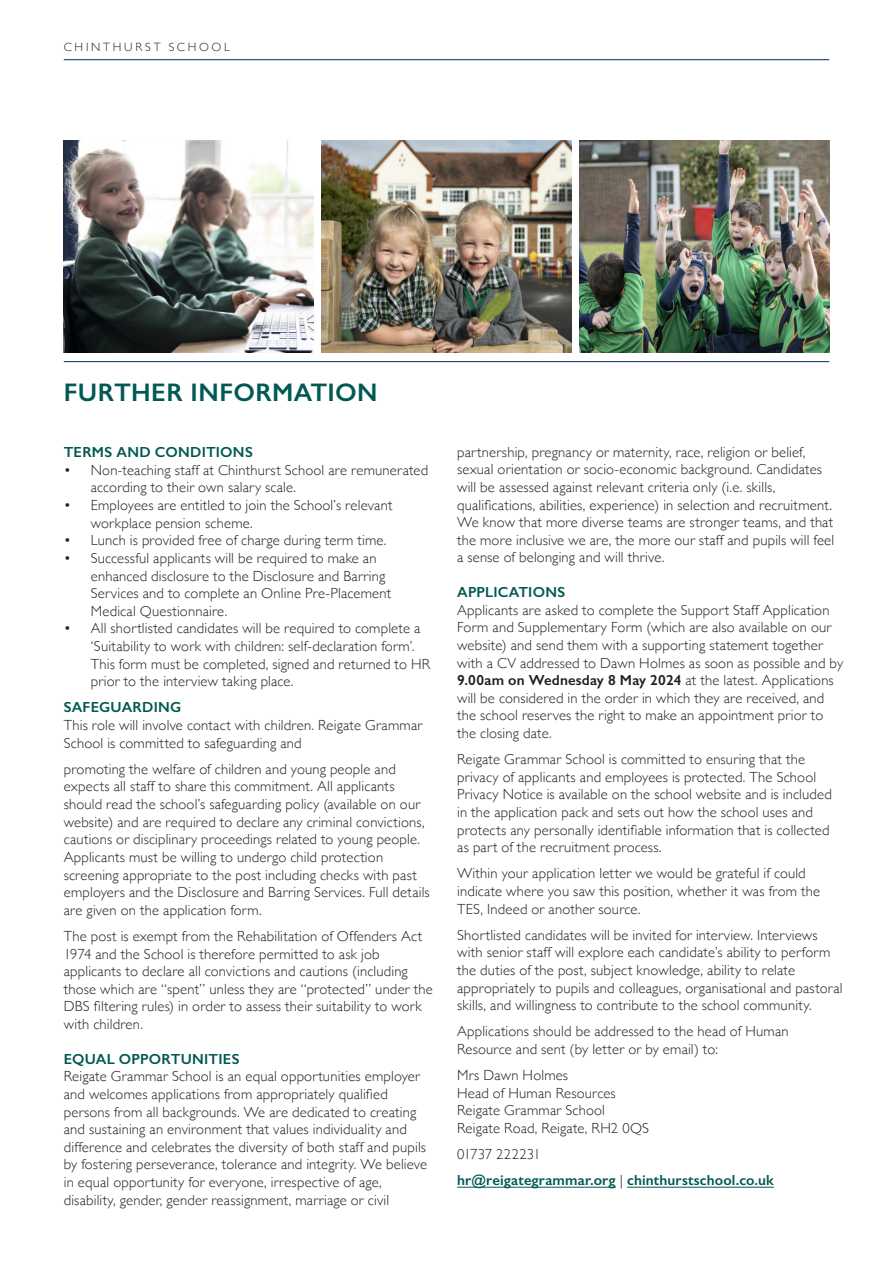
<style>
.page{position:relative;width:893px;height:1263px;background:#fff}
.page>*{position:absolute;margin:0;border:0;box-sizing:border-box;transform-origin:0 0}
.Page_Heading{font:600 25.5px "Gill Sans";letter-spacing:.015em;color:#005953}
.Body_text{font:300 14.7px/17.7px "Gill Sans";letter-spacing:.01em;color:#231f20}
.Subheading{font:600 14.7px "Gill Sans";letter-spacing:.015em;color:#005953}
.Body_text-2{font:600 14.7px "Gill Sans";letter-spacing:.01em;color:#005953}
.t1{font:300 12px "Gill Sans";letter-spacing:.225em;color:#231f20}
.s1{font-weight:600}
.s2{font-weight:300;color:#231f20}
</style>
<div class="page">
<hr style="left:64px;top:361px;width:765px;height:1px;background:#002a5b">
<hr style="left:64px;top:59px;width:765px;height:1px;background:#002a5b">
<hr style="left:457px;top:1187px;width:159px;height:1px;background:#005953">
<hr style="left:627px;top:1187px;width:147px;height:1px;background:#005953">
<img style="left:64px;top:140px;width:249px;height:213px">
<img style="left:580px;top:140px;width:249px;height:213px">
<img style="left:322px;top:140px;width:249px;height:213px">
<p class="t1" style="left:64px;top:38px;width:167px">CHINTHURST SCHOOL</p>
<p class="Page_Heading" style="left:64px;top:377px;width:315px">FURTHER INFORMATION</p>
<p class="Subheading" style="left:64px;top:443px;width:191px">TERMS AND CONDITIONS</p>
<p class="Body_text" style="left:91px;top:460px;width:339px;text-indent:-27px">• Non-teaching staff at Chinthurst School are remunerated according to their own salary scale.</p>
<p class="Body_text" style="left:91px;top:496px;width:303px;text-indent:-27px">• Employees are entitled to join the School’s relevant workplace pension scheme.</p>
<p class="Body_text" style="left:64px;top:531px;width:324px">• Lunch is provided free of charge during term time.</p>
<p class="Body_text" style="left:91px;top:548px;width:302px;text-indent:-27px">• Successful applicants will be required to make an enhanced disclosure to the Disclosure and Barring Services and to complete an Online Pre-Placement Medical Questionnaire.</p>
<p class="Body_text" style="left:91px;top:619px;width:341px;text-indent:-27px">• All shortlisted candidates will be required to complete a ‘Suitability to work with children: self-declaration form’.<br>This form must be completed, signed and returned to HR prior to the interview taking place.</p>
<p class="Subheading" style="left:64px;top:698px;width:119px">SAFEGUARDING</p>
<p class="Body_text" style="left:64px;top:716px;width:360px">This role will involve contact with children. Reigate Grammar<br>School is committed to safeguarding and</p>
<p class="Body_text" style="left:64px;top:759px;width:367px">promoting the welfare of children and young people and expects all staff to share this commitment. All applicants should read the school’s safeguarding policy (available on our website) and are required to declare any criminal convictions, cautions or disciplinary proceedings related to young people.<br>Applicants must be willing to undergo child protection screening appropriate to the post including checks with past employers and the Disclosure and Barring Services. Full details are given on the application form.</p>
<p class="Body_text" style="left:64px;top:926px;width:371px">The post is exempt from the Rehabilitation of Offenders Act 1974 and the School is therefore permitted to ask job applicants to declare all convictions and cautions (including those which are “spent” unless they are “protected” under the DBS filtering rules) in order to assess their suitability to work with children.</p>
<p class="Subheading" style="left:64px;top:1050px;width:177px">EQUAL OPPORTUNITIES</p>
<p class="Body_text" style="left:64px;top:1067px;width:365px">Reigate Grammar School is an equal opportunities employer and welcomes applications from appropriately qualified persons from all backgrounds. We are dedicated to creating and sustaining an environment that values individuality and difference and celebrates the diversity of both staff and pupils by fostering perseverance, tolerance and integrity. We believe in equal opportunity for everyone, irrespective of age, disability, gender, gender reassignment, marriage or civil</p>
<p class="Body_text" style="left:457px;top:442px;width:379px">partnership, pregnancy or maternity, race, religion or belief, sexual orientation or socio-economic background. Candidates will be assessed against relevant criteria only (i.e. skills, qualifications, abilities, experience) in selection and recruitment.<br>We know that more diverse teams are stronger teams, and that the more inclusive we are, the more our staff and pupils will feel a sense of belonging and will thrive.</p>
<p class="Subheading" style="left:457px;top:583px;width:110px">APPLICATIONS</p>
<p class="Body_text" style="left:457px;top:600px;width:387px">Applicants are asked to complete the Support Staff Application Form and Supplementary Form (which are also available on our website) and send them with a supporting statement together with a CV addressed to Dawn Holmes as soon as possible and by <span class="s1">9.00am on Wednesday 8 May 2024</span> at the latest. Applications will be considered in the order in which they are received, and the school reserves the right to make an appointment prior to the closing date.</p>
<p class="Body_text" style="left:457px;top:750px;width:376px">Reigate Grammar School is committed to ensuring that the privacy of applicants and employees is protected. The School Privacy Notice is available on the school website and is included in the application pack and sets out how the school uses and protects any personally identifiable information that is collected as part of the recruitment process.</p>
<p class="Body_text" style="left:457px;top:864px;width:365px">Within your application letter we would be grateful if could indicate where you saw this position, whether it was from the<br>TES, Indeed or another source.</p>
<p class="Body_text" style="left:457px;top:925px;width:387px">Shortlisted candidates will be invited for interview. Interviews with senior staff will explore each candidate’s ability to perform the duties of the post, subject knowledge, ability to relate appropriately to pupils and colleagues, organisational and pastoral skills, and willingness to contribute to the school community.</p>
<p class="Body_text" style="left:457px;top:1022px;width:333px">Applications should be addressed to the head of Human<br>Resource and sent (by letter or by email) to:</p>
<p class="Body_text" style="left:457px;top:1066px;width:193px">Mrs Dawn Holmes<br>Head of Human Resources<br>Reigate Grammar School<br>Reigate Road, Reigate, RH2 0QS</p>
<p class="Body_text" style="left:457px;top:1145px;width:85px">01737 222231</p>
<p class="Body_text-2" style="left:457px;top:1171px;width:318px">hr@reigategrammar.org <span class="s2">|</span> chinthurstschool.co.uk</p>
</div>
